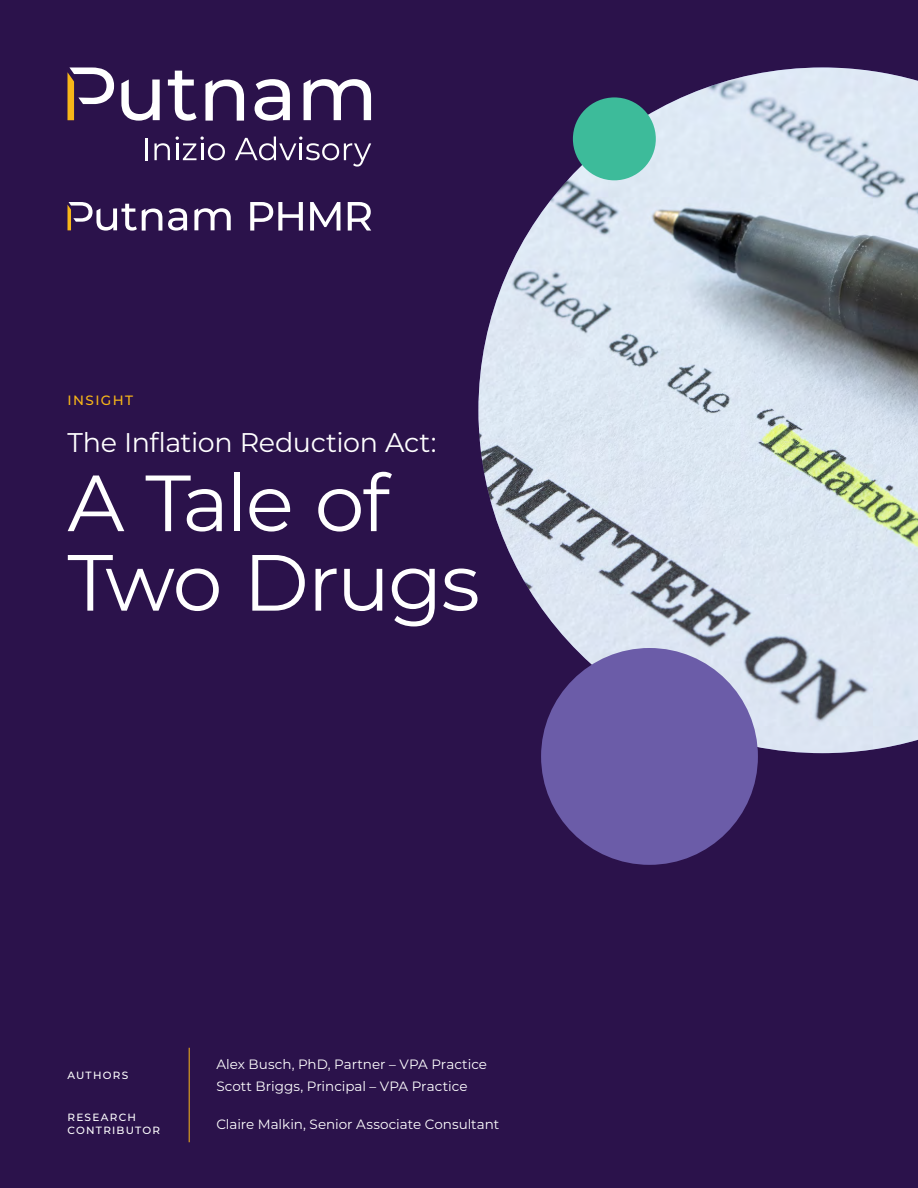
<style>
.page{position:relative;width:918px;height:1188px;background:#2b124b}
.page>*{position:absolute;margin:0;border:0;box-sizing:border-box;transform-origin:0 0}
.t1{font:79.5px/79.5px "Montserrat";letter-spacing:-.03em;color:#fff}
.t2{font:27px "Montserrat";letter-spacing:-.015em;color:#fff}
.t3{font:13.5px/22.5px "Montserrat";color:#fff}
.t4{font:500 13.5px "Montserrat";letter-spacing:.105em;color:#f8b618}
.t5{font:500 10.5px/13.5px "Montserrat";letter-spacing:.115em;color:#fff}
</style>
<div class="page">
<img style="left:478px;top:68px;width:440px;height:685px">
<div style="left:573px;top:97px;width:83px;height:83px;background:#3dbb9a;border-radius:50%"></div>
<div style="left:541px;top:648px;width:217px;height:217px;background:#6b5ca8;border-radius:50%"></div>
<hr style="left:189px;top:1048px;width:1px;height:94px;background:#f8b618">
<svg style="left:68px;top:67px;width:46px;height:53px"></svg>
<svg style="left:304px;top:79px;width:67px;height:41px"></svg>
<svg style="left:205px;top:80px;width:39px;height:41px"></svg>
<svg style="left:168px;top:71px;width:29px;height:50px"></svg>
<svg style="left:255px;top:79px;width:35px;height:42px"></svg>
<svg style="left:121px;top:80px;width:39px;height:41px"></svg>
<hr style="left:145px;top:138px;width:3px;height:22px;background:#fff">
<svg style="left:154px;top:143px;width:16px;height:17px"></svg>
<svg style="left:176px;top:137px;width:49px;height:23px"></svg>
<svg style="left:235px;top:137px;width:136px;height:30px"></svg>
<svg style="left:250px;top:202px;width:53px;height:29px"></svg>
<svg style="left:310px;top:202px;width:30px;height:29px"></svg>
<svg style="left:348px;top:202px;width:23px;height:29px"></svg>
<svg style="left:194px;top:208px;width:37px;height:22px"></svg>
<svg style="left:168px;top:208px;width:19px;height:23px"></svg>
<svg style="left:68px;top:202px;width:94px;height:29px"></svg>
<p class="t4" style="left:68px;top:390px;width:67px">INSIGHT</p>
<h2 class="t2" style="left:68px;top:424px;width:370px">The Inflation Reduction Act:</h2>
<h1 class="t1" style="left:68px;top:460px;width:414px">A Tale of<br>Two Drugs</h1>
<p class="t5" style="left:68px;top:1068px;width:62px">AUTHORS</p>
<p class="t5" style="left:68px;top:1110px;width:94px">RESEARCH<br>CONTRIBUTOR</p>
<p class="t3" style="left:216px;top:1052px;width:272px">Alex Busch, PhD, Partner – VPA Practice<br>Scott Briggs, Principal – VPA Practice</p>
<p class="t3" style="left:216px;top:1112px;width:284px">Claire Malkin, Senior Associate Consultant</p>
</div>
